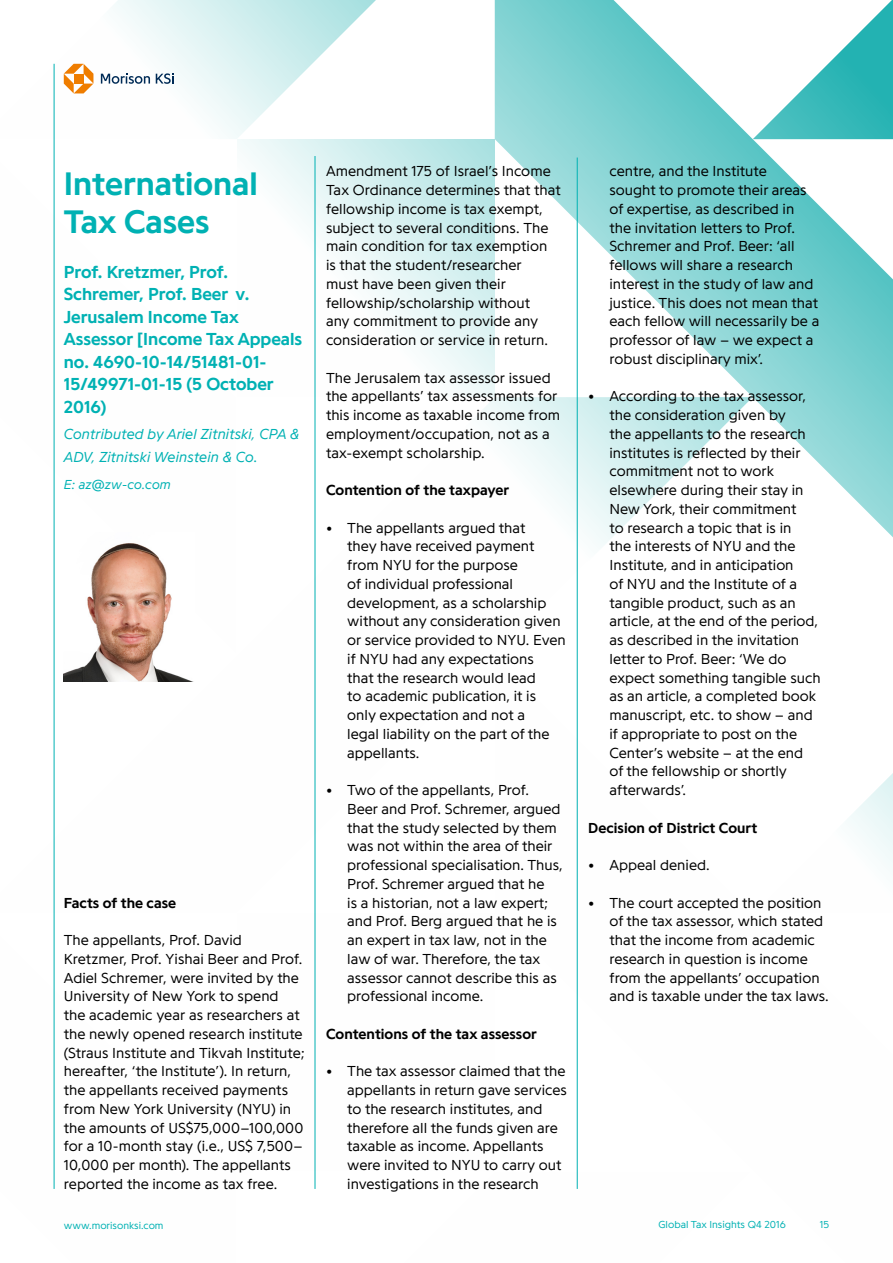
<style>
.page{position:relative;width:893px;height:1263px;background:#fff}
.page>*{position:absolute;margin:0;border:0;box-sizing:border-box;transform-origin:0 0}
.t1{font:700 33.75px/37.5px "Programme";color:#00b1b3}
.t2{font:700 18px/22.5px "Programme";color:#00b1b3}
.t3{font:300 15px/18.8px "Programme";color:#000}
.t4{font:700 15px "Programme";letter-spacing:.005em;color:#000}
.t5{font:italic 300 15px/22.5px "Programme";color:#00b1b3}
.t6{font:italic 300 13.5px "Programme";color:#00b1b3}
.t7{font:300 10.5px "Programme";color:#00b1b3}
</style>
<div class="page">
<svg style="left:53px;top:0;width:323px;height:139px"></svg>
<svg style="left:53px;top:148px;width:1px;height:507px"></svg>
<svg style="left:495px;top:0;width:398px;height:550px"></svg>
<svg style="left:753px;top:0;width:140px;height:139px"></svg>
<svg style="left:576px;top:655px;width:317px;height:534px"></svg>
<svg style="left:237px;top:139px;width:258px;height:258px"></svg>
<svg style="left:64px;top:64px;width:29px;height:29px"></svg>
<svg style="left:101px;top:73px;width:73px;height:11px"></svg>
<hr style="left:54px;top:64px;width:1px;height:1125px;background:#00b1b3">
<hr style="left:315px;top:156px;width:1px;height:1033px;background:#00b1b3">
<hr style="left:577px;top:158px;width:1px;height:1031px;background:#00b1b3">
<img style="left:64px;top:543px;width:130px;height:139px">
<h1 class="t1" style="left:64px;top:164px;width:195px">International<br>Tax Cases</h1>
<p class="t2" style="left:64px;top:260px;width:240px">Prof. Kretzmer, Prof.<br>Schremer, Prof. Beer v.<br>Jerusalem Income Tax<br>Assessor [Income Tax Appeals no. 4690-10-14/51481-01-<br>15/49971-01-15 (5 October<br>2016)</p>
<p class="t5" style="left:64px;top:422px;width:237px">Contributed by Ariel Zitnitski, CPA &amp;<br>ADV, Zitnitski Weinstein &amp; Co.</p>
<p class="t6" style="left:64px;top:476px;width:109px">E: az@zw-co.com</p>
<p class="t4" style="left:64px;top:893px;width:114px">Facts of the case</p>
<p class="t3" style="left:64px;top:930px;width:242px">The appellants, Prof. David Kretzmer, Prof. Yishai Beer and Prof.<br>Adiel Schremer, were invited by the University of New York to spend<br>the academic year as researchers at the newly opened research institute (Straus Institute and Tikvah Institute; hereafter, ‘the Institute’). In return, the appellants received payments from New York University (NYU) in the amounts of US$75,000–100,000 for a 10-month stay (i.e., US$ 7,500– 10,000 per month). The appellants reported the income as tax free.</p>
<p class="t3" style="left:326px;top:161px;width:236px">Amendment 175 of Israel’s Income<br>Tax Ordinance determines that that fellowship income is tax exempt, subject to several conditions. The main condition for tax exemption is that the student/researcher<br>must have been given their fellowship/scholarship without<br>any commitment to provide any consideration or service in return.</p>
<p class="t3" style="left:326px;top:368px;width:236px">The Jerusalem tax assessor issued the appellants’ tax assessments for this income as taxable income from employment/occupation, not as a tax-exempt scholarship.</p>
<p class="t4" style="left:326px;top:481px;width:185px">Contention of the taxpayer</p>
<p class="t3" style="left:347px;top:518px;width:220px;text-indent:-21px">• The appellants argued that<br>they have received payment from NYU for the purpose<br>of individual professional development, as a scholarship without any consideration given or service provided to NYU. Even if NYU had any expectations<br>that the research would lead<br>to academic publication, it is only expectation and not a<br>legal liability on the part of the appellants.</p>
<p class="t3" style="left:347px;top:780px;width:217px;text-indent:-21px">• Two of the appellants, Prof.<br>Beer and Prof. Schremer, argued that the study selected by them was not within the area of their professional specialisation. Thus,<br>Prof. Schremer argued that he<br>is a historian, not a law expert; and Prof. Berg argued that he is an expert in tax law, not in the law of war. Therefore, the tax assessor cannot describe this as professional income.</p>
<p class="t4" style="left:326px;top:1024px;width:212px">Contentions of the tax assessor</p>
<p class="t3" style="left:347px;top:1061px;width:221px;text-indent:-21px">• The tax assessor claimed that the appellants in return gave services to the research institutes, and therefore all the funds given are taxable as income. Appellants were invited to NYU to carry out investigations in the research</p>
<p class="t3" style="left:609px;top:161px;width:211px">centre, and the Institute<br>sought to promote their areas of expertise, as described in the invitation letters to Prof.<br>Schremer and Prof. Beer: ‘all fellows will share a research interest in the study of law and justice. This does not mean that each fellow will necessarily be a professor of law – we expect a robust disciplinary mix’.</p>
<p class="t3" style="left:609px;top:386px;width:213px;text-indent:-21px">• According to the tax assessor, the consideration given by<br>the appellants to the research institutes is reflected by their commitment not to work elsewhere during their stay in<br>New York, their commitment<br>to research a topic that is in<br>the interests of NYU and the<br>Institute, and in anticipation<br>of NYU and the Institute of a tangible product, such as an article, at the end of the period, as described in the invitation letter to Prof. Beer: ‘We do expect something tangible such as an article, a completed book manuscript, etc. to show – and if appropriate to post on the<br>Center’s website – at the end of the fellowship or shortly afterwards’.</p>
<p class="t4" style="left:588px;top:818px;width:171px">Decision of District Court</p>
<p class="t3" style="left:588px;top:855px;width:123px">• Appeal denied.</p>
<p class="t3" style="left:609px;top:893px;width:221px;text-indent:-21px">• The court accepted the position of the tax assessor, which stated that the income from academic research in question is income from the appellants’ occupation and is taxable under the tax laws.</p>
<p class="t7" style="left:64px;top:1219px;width:101px">www.morisonksi.com</p>
<p class="t7" style="left:658px;top:1217px;width:129px">Global Tax Insights Q4 2016</p>
<p class="t7" style="left:820px;top:1217px;width:11px">15</p>
</div>
